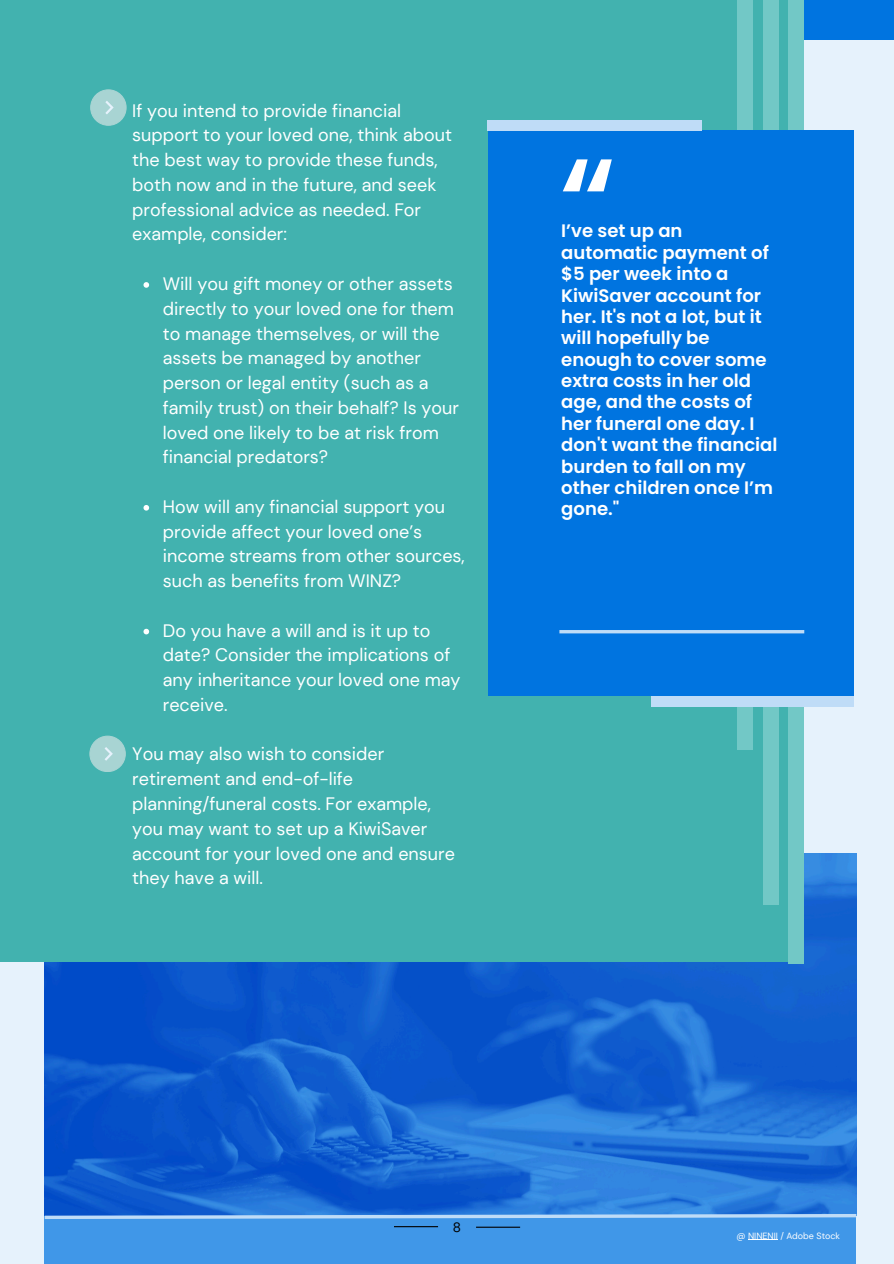
<style>
.page{position:relative;width:894px;height:1264px;background:#fff}
.page>*{position:absolute;margin:0;border:0;box-sizing:border-box;transform-origin:0 0}
.t1{font:500 134.25px "Poppins";color:#fff}
.t2{font:18px/24.8px "DM Sans";color:#fff}
.t3{font:600 18px/21.3px "Poppins";color:#fff}
.t4{font:13.5px "DM Sans";color:#000}
.t5{font:9px "DM Sans";color:#fff}
</style>
<div class="page">
<div style="left:0;top:0;width:893px;height:1263px;background:#e6f2fc"></div>
<div style="left:45px;top:943px;width:810px;height:320px;background:#4097e8"></div>
<div style="left:86px;top:0;width:807px;height:40px;background:#0074e0"></div>
<img style="left:45px;top:853px;width:811px;height:359px">
<div style="left:0;top:0;width:804px;height:962px;background:#42b2af"></div>
<div style="left:762px;top:0;width:16px;height:904px;background:#72c8c6"></div>
<div style="left:737px;top:0;width:16px;height:749px;background:#72c8c6"></div>
<div style="left:788px;top:0;width:16px;height:963px;background:#72c8c6"></div>
<svg style="left:90px;top:89px;width:36px;height:36px"></svg>
<svg style="left:89px;top:735px;width:36px;height:36px"></svg>
<div style="left:487px;top:130px;width:366px;height:565px;background:#0074e0"></div>
<div style="left:487px;top:120px;width:214px;height:11px;background:#bfdcf7"></div>
<hr style="left:559px;top:630px;width:245px;height:3px;background:#bfdcf7">
<div style="left:651px;top:695px;width:202px;height:11px;background:#bfdcf7"></div>
<svg style="left:143px;top:282px;width:6px;height:6px"></svg>
<svg style="left:143px;top:505px;width:6px;height:5px"></svg>
<svg style="left:143px;top:628px;width:6px;height:6px"></svg>
<svg style="left:44px;top:1212px;width:813px;height:8px"></svg>
<hr style="left:747px;top:1239px;width:30px;height:1px;background:#fff">
<hr style="left:476px;top:1226px;width:44px;height:1px;background:#000">
<hr style="left:394px;top:1226px;width:44px;height:1px;background:#000">
<p class="t2" style="left:132px;top:98px;width:321px">If you intend to provide financial support to your loved one, think about the best way to provide these funds, both now and in the future, and seek professional advice as needed. For example, consider:</p>
<h2 class="t2" style="left:163px;top:271px;width:298px">Will you gift money or other assets directly to your loved one for them to manage themselves, or will the assets be managed by another person or legal entity (such as a family trust) on their behalf? Is your loved one likely to be at risk from financial predators?</h2>
<h2 class="t2" style="left:163px;top:494px;width:303px">How will any financial support you provide affect your loved one’s income streams from other sources, such as benefits from WINZ?</h2>
<h2 class="t2" style="left:163px;top:618px;width:299px">Do you have a will and is it up to date? Consider the implications of any inheritance your loved one may receive.</h2>
<h2 class="t2" style="left:132px;top:742px;width:324px">You may also wish to consider retirement and end-of-life planning/funeral costs. For example, you may want to set up a KiwiSaver account for your loved one and ensure they have a will.</h2>
<p class="t1" style="left:559px;top:112px;width:58px">“</p>
<h2 class="t3" style="left:561px;top:220px;width:218px">I’ve set up an automatic payment of $5 per week into a<br>KiwiSaver account for her. It's not a lot, but it will hopefully be enough to cover some extra costs in her old age, and the costs of her funeral one day. I don't want the financial burden to fall on my other children once I’m gone."</h2>
<p class="t4" style="left:453px;top:1218px;width:10px">8</p>
<h1 class="t5" style="left:736px;top:1229px;width:105px">@ NINENII / Adobe Stock</h1>
</div>
